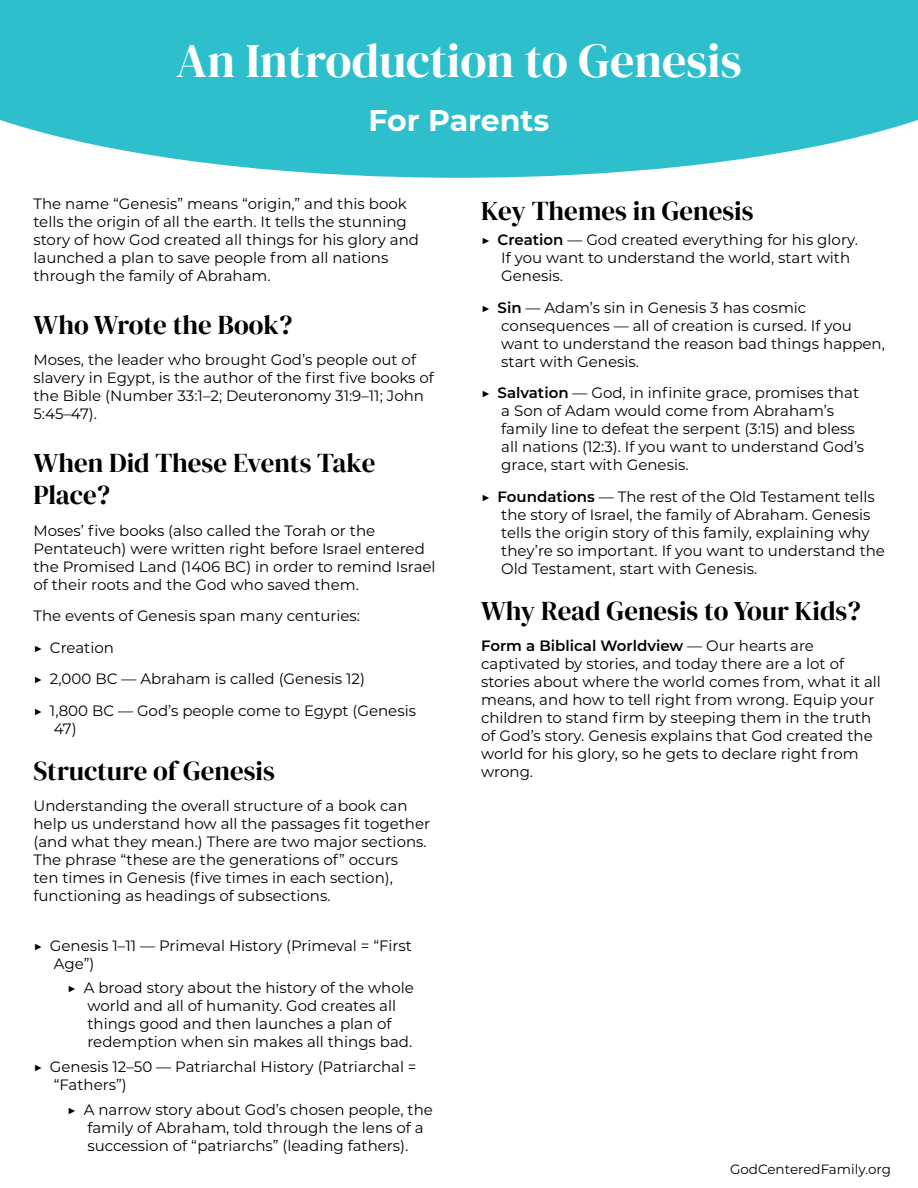
<style>
.page{position:relative;width:918px;height:1188px;background:#fff}
.page>*{position:absolute;margin:0;border:0;box-sizing:border-box;transform-origin:0 0}
.t1{font:48px "DM Serif Display";color:#fff}
.t2{font:700 30px "Montserrat";color:#fff}
.t3{font:27px/32.4px "DM Serif Display";color:#000}
.t4{font:15px/18px "Montserrat";color:#000}
.t5{font:13.5px "Montserrat";color:#000}
.s1{font-weight:700}
.s2{font-weight:600}
</style>
<div class="page">
<svg style="left:0;top:0;width:918px;height:178px;background:#42c5d0"></svg>
<h1 class="t1" style="left:176px;top:33px;width:567px">An Introduction to Genesis</h1>
<h2 class="t2" style="left:368px;top:98px;width:183px">For Parents</h2>
<p class="t4" style="left:33px;top:194px;width:387px">The name “Genesis” means “origin,” and this book tells the origin of all the earth. It tells the stunning story of how God created all things for his glory and launched a plan to save people from all nations through the family of Abraham.</p>
<h3 class="t3" style="left:33px;top:309px;width:261px">Who Wrote the Book?</h3>
<p class="t4" style="left:33px;top:350px;width:402px">Moses, the leader who brought God’s people out of slavery in Egypt, is the author of the first five books of the Bible (Number 33:1–2; Deuteronomy 31:9–11; John 5:45–47).</p>
<h3 class="t3" style="left:33px;top:447px;width:344px">When Did These Events Take<br>Place?</h3>
<p class="t4" style="left:33px;top:521px;width:404px">Moses’ five books (also called the Torah or the Pentateuch) were written right before Israel entered the Promised Land (1406 BC) in order to remind Israel of their roots and the God who saved them.</p>
<p class="t4" style="left:33px;top:600px;width:384px;line-height:31.5px">The events of Genesis span many centuries:<br><span class="s1">▶</span> Creation<br><span class="s1">▶</span> 2,000 BC — Abraham is called (Genesis 12)<br><span class="s1">▶</span> 1,800 BC — God’s people come to Egypt (Genesis</p>
<p class="t4" style="left:54px;top:719px;width:24px">47)</p>
<h3 class="t3" style="left:33px;top:755px;width:243px">Structure of Genesis</h3>
<p class="t4" style="left:33px;top:796px;width:398px">Understanding the overall structure of a book can help us understand how all the passages fit together (and what they mean.) There are two major sections.<br>The phrase “these are the generations of” occurs<br>ten times in Genesis (five times in each section), functioning as headings of subsections.</p>
<p class="t4" style="left:54px;top:936px;width:360px;text-indent:-20px"><span class="s1">▶</span> Genesis 1–11 — Primeval History (Primeval = “First<br>Age”)</p>
<p class="t4" style="left:87px;top:978px;width:328px;text-indent:-20px"><span class="s1">▶</span> A broad story about the history of the whole world and all of humanity. God creates all things good and then launches a plan of redemption when sin makes all things bad.</p>
<p class="t4" style="left:54px;top:1057px;width:364px;text-indent:-20px"><span class="s1">▶</span> Genesis 12–50 — Patriarchal History (Patriarchal = “Fathers”)</p>
<p class="t4" style="left:87px;top:1100px;width:347px;text-indent:-20px"><span class="s1">▶</span> A narrow story about God’s chosen people, the family of Abraham, told through the lens of a succession of “patriarchs” (leading fathers).</p>
<h3 class="t3" style="left:481px;top:195px;width:274px">Key Themes in Genesis</h3>
<p class="t4" style="left:501px;top:230px;width:358px;text-indent:-20px"><span class="s1">▶</span> <span class="s2">Creation</span> — God created everything for his glory.<br>If you want to understand the world, start with<br>Genesis.</p>
<p class="t4" style="left:501px;top:298px;width:385px;text-indent:-20px"><span class="s1">▶</span> <span class="s2">Sin</span> — Adam’s sin in Genesis 3 has cosmic consequences — all of creation is cursed. If you want to understand the reason bad things happen, start with Genesis.</p>
<p class="t4" style="left:501px;top:383px;width:364px;text-indent:-20px"><span class="s1">▶</span> <span class="s2">Salvation</span> — God, in infinite grace, promises that a Son of Adam would come from Abraham’s family line to defeat the serpent (3:15) and bless all nations (12:3). If you want to understand God’s grace, start with Genesis.</p>
<p class="t4" style="left:501px;top:487px;width:385px;text-indent:-20px"><span class="s1">▶</span> <span class="s2">Foundations</span> — The rest of the Old Testament tells the story of Israel, the family of Abraham. Genesis tells the origin story of this family, explaining why they’re so important. If you want to understand the Old Testament, start with Genesis.</p>
<h3 class="t3" style="left:481px;top:595px;width:381px">Why Read Genesis to Your Kids?</h3>
<p class="t4" style="left:481px;top:636px;width:401px"><span class="s2">Form a Biblical Worldview</span> — Our hearts are captivated by stories, and today there are a lot of stories about where the world comes from, what it all means, and how to tell right from wrong. Equip your children to stand firm by steeping them in the truth of God’s story. Genesis explains that God created the world for his glory, so he gets to declare right from wrong.</p>
<p class="t5" style="left:730px;top:1160px;width:162px">GodCenteredFamily.org</p>
</div>
